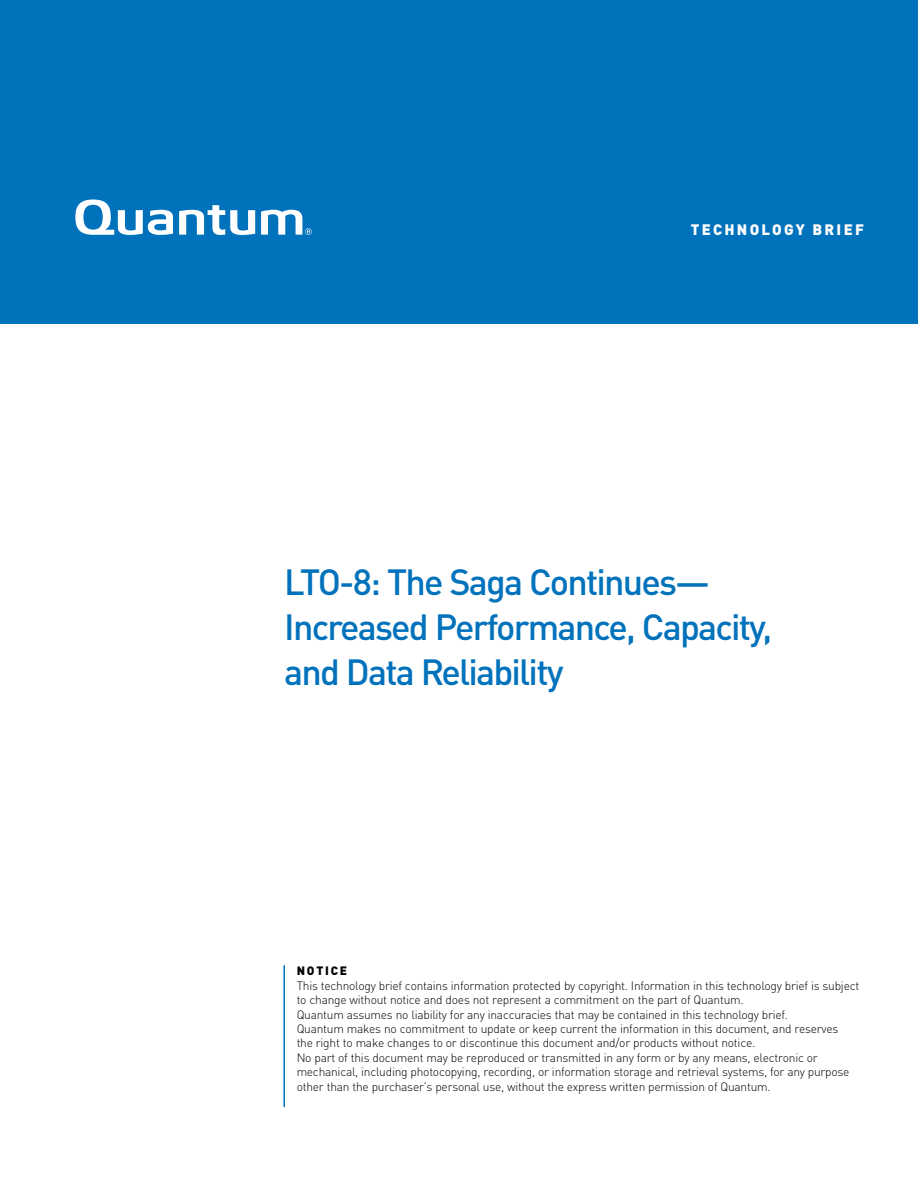
<style>
.page{position:relative;width:918px;height:1188px;background:#fff}
.page>*{position:absolute;margin:0;border:0;box-sizing:border-box;transform-origin:0 0}
.TitlePage_Date{font:500 36px/45px "DIN Pro";letter-spacing:-.05em;color:#0072bc}
.t1{font:900 15px "DIN Pro";letter-spacing:.15em;color:#fff}
.t2{font:300 12px/14.4px "DIN Pro";letter-spacing:-.02em;color:#000}
.t3{font:900 12px "DIN Pro";letter-spacing:.15em;color:#000}
</style>
<div class="page">
<div style="left:0;top:0;width:918px;height:323px;background:#0072bc"></div>
<svg style="left:261px;top:210px;width:51px;height:25px"></svg>
<svg style="left:75px;top:200px;width:98px;height:35px"></svg>
<svg style="left:179px;top:205px;width:76px;height:30px"></svg>
<hr style="left:284px;top:965px;width:1px;height:142px;background:#0072bc">
<p class="t1" style="left:691px;top:217px;width:175px">TECHNOLOGY BRIEF</p>
<p class="TitlePage_Date" style="left:284px;top:555px;width:490px">LTO-8: The Saga Continues—<br>Increased Performance, Capacity, and Data Reliability</p>
<p class="t3" style="left:297px;top:961px;width:52px">NOTICE</p>
<p class="t2" style="left:297px;top:977px;width:564px">This technology brief contains information protected by copyright. Information in this technology brief is subject to change without notice and does not represent a commitment on the part of Quantum.</p>
<p class="t2" style="left:297px;top:1006px;width:493px">Quantum assumes no liability for any inaccuracies that may be contained in this technology brief.</p>
<p class="t2" style="left:297px;top:1021px;width:543px">Quantum makes no commitment to update or keep current the information in this document, and reserves the right to make changes to or discontinue this document and/or products without notice.</p>
<p class="t2" style="left:297px;top:1049px;width:554px">No part of this document may be reproduced or transmitted in any form or by any means, electronic or mechanical, including photocopying, recording, or information storage and retrieval systems, for any purpose other than the purchaser’s personal use, without the express written permission of Quantum.</p>
</div>
